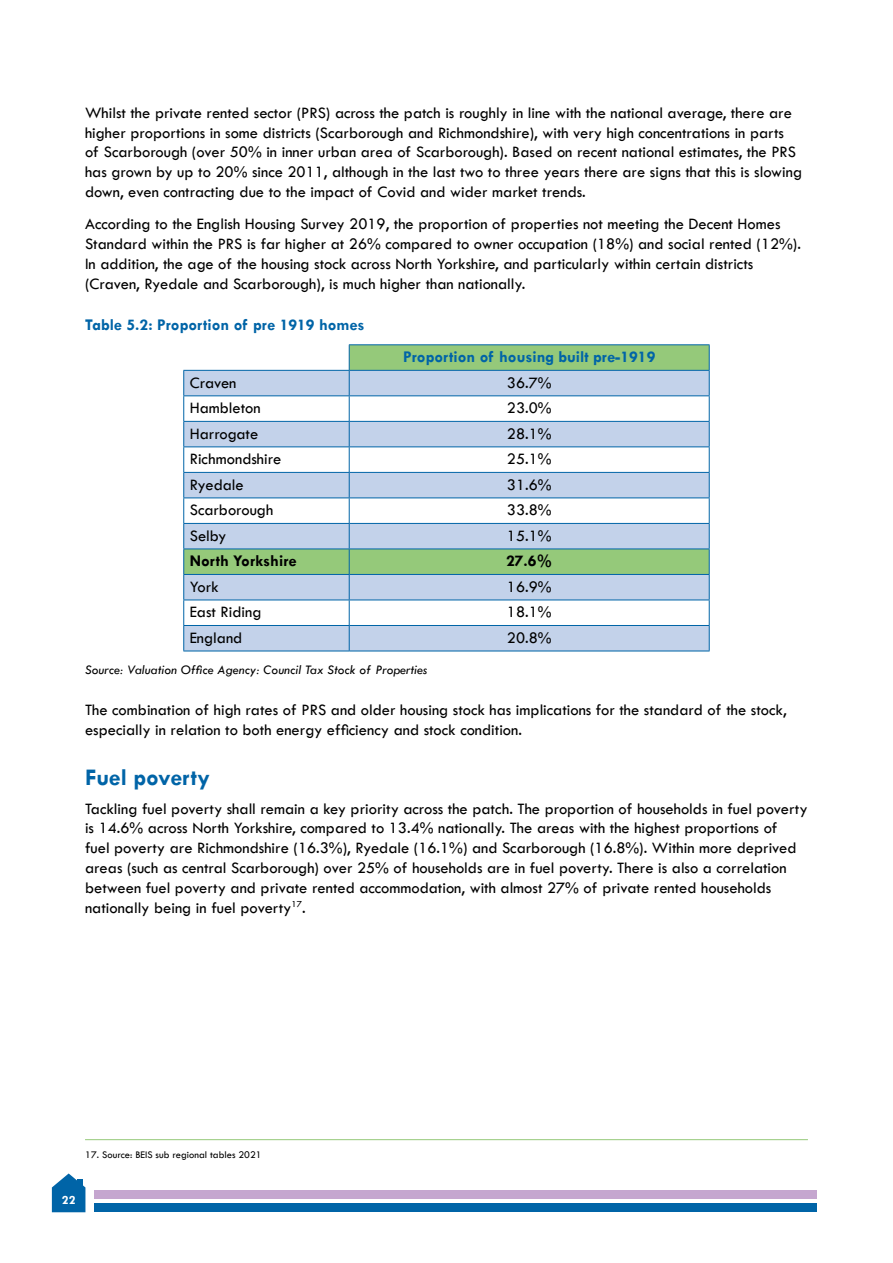
<style>
.page{position:relative;width:893px;height:1263px;background:#fff}
.page>*{position:absolute;margin:0;border:0;box-sizing:border-box;transform-origin:0 0}
.t1{font:700 24px "Tw Cen";color:#0064a7}
.t2{font:16.5px/19.8px "Tw Cen";color:#000}
.t3{font:700 16.5px "Tw Cen";color:#0064a7}
.t4{font:700 16.5px "Tw Cen";color:#000}
.t5{font:italic 13.5px "Tw Cen";color:#000}
.t6{font:700 12.75px "Tw Cen";color:#fff}
.t7{font:10.5px "Tw Cen";color:#000}
</style>
<div class="page">
<div style="left:94px;top:1203px;width:722px;height:9px;background:#0064a7"></div>
<div style="left:94px;top:1191px;width:722px;height:8px;background:#c5a6cf"></div>
<svg style="left:52px;top:1173px;width:33px;height:39px"></svg>
<svg style="left:184px;top:345px;width:525px;height:25px;fill:#95c97a"></svg>
<svg style="left:184px;top:371px;width:525px;height:280px;fill:#c3d2ea"></svg>
<hr style="left:349px;top:344px;width:361px;height:1px;background:#0064a7">
<hr style="left:183px;top:370px;width:166px;height:1px;background:#0064a7">
<hr style="left:349px;top:370px;width:361px;height:1px;background:#0064a7">
<hr style="left:183px;top:395px;width:166px;height:1px;background:#0064a7">
<hr style="left:349px;top:395px;width:361px;height:1px;background:#0064a7">
<hr style="left:183px;top:421px;width:166px;height:1px;background:#0064a7">
<hr style="left:349px;top:421px;width:361px;height:1px;background:#0064a7">
<hr style="left:183px;top:446px;width:166px;height:1px;background:#0064a7">
<hr style="left:349px;top:446px;width:361px;height:1px;background:#0064a7">
<hr style="left:183px;top:472px;width:166px;height:1px;background:#0064a7">
<hr style="left:349px;top:472px;width:361px;height:1px;background:#0064a7">
<hr style="left:183px;top:497px;width:166px;height:1px;background:#0064a7">
<hr style="left:349px;top:497px;width:361px;height:1px;background:#0064a7">
<hr style="left:183px;top:523px;width:166px;height:1px;background:#0064a7">
<hr style="left:349px;top:523px;width:361px;height:1px;background:#0064a7">
<hr style="left:183px;top:548px;width:166px;height:1px;background:#0064a7">
<hr style="left:349px;top:548px;width:361px;height:1px;background:#0064a7">
<hr style="left:183px;top:574px;width:166px;height:1px;background:#0064a7">
<hr style="left:349px;top:574px;width:361px;height:1px;background:#0064a7">
<hr style="left:183px;top:600px;width:166px;height:1px;background:#0064a7">
<hr style="left:349px;top:600px;width:361px;height:1px;background:#0064a7">
<hr style="left:183px;top:625px;width:166px;height:1px;background:#0064a7">
<svg style="left:183px;top:371px;width:1px;height:280px"></svg>
<hr style="left:349px;top:625px;width:361px;height:1px;background:#0064a7">
<svg style="left:349px;top:345px;width:1px;height:306px"></svg>
<svg style="left:709px;top:345px;width:1px;height:306px"></svg>
<hr style="left:183px;top:651px;width:166px;height:1px;background:#0064a7">
<hr style="left:349px;top:651px;width:361px;height:1px;background:#0064a7">
<hr style="left:85px;top:1139px;width:723px;height:1px;background:#95c97a">
<p class="t2" style="left:85px;top:103px;width:719px">Whilst the private rented sector (PRS) across the patch is roughly in line with the national average, there are higher proportions in some districts (Scarborough and Richmondshire), with very high concentrations in parts<br>of Scarborough (over 50% in inner urban area of Scarborough). Based on recent national estimates, the PRS has grown by up to 20% since 2011, although in the last two to three years there are signs that this is slowing down, even contracting due to the impact of Covid and wider market trends.</p>
<p class="t2" style="left:85px;top:214px;width:717px">According to the English Housing Survey 2019, the proportion of properties not meeting the Decent Homes Standard within the PRS is far higher at 26% compared to owner occupation (18%) and social rented (12%).<br>In addition, the age of the housing stock across North Yorkshire, and particularly within certain districts (Craven, Ryedale and Scarborough), is much higher than nationally.</p>
<p class="t3" style="left:85px;top:315px;width:281px">Table 5.2: Proportion of pre 1919 homes</p>
<p class="t3" style="left:403px;top:347px;width:254px">Proportion of housing built pre-1919</p>
<p class="t2" style="left:190px;top:372px;width:48px">Craven</p>
<p class="t2" style="left:507px;top:372px;width:46px">36.7%</p>
<p class="t2" style="left:190px;top:398px;width:72px">Hambleton</p>
<p class="t2" style="left:507px;top:398px;width:46px">23.0%</p>
<p class="t2" style="left:190px;top:424px;width:70px">Harrogate</p>
<p class="t2" style="left:507px;top:424px;width:46px">28.1%</p>
<p class="t2" style="left:190px;top:449px;width:93px">Richmondshire</p>
<p class="t2" style="left:507px;top:449px;width:46px">25.1%</p>
<p class="t2" style="left:190px;top:475px;width:56px">Ryedale</p>
<p class="t2" style="left:507px;top:475px;width:46px">31.6%</p>
<p class="t2" style="left:190px;top:500px;width:85px">Scarborough</p>
<p class="t2" style="left:507px;top:500px;width:46px">33.8%</p>
<p class="t2" style="left:190px;top:526px;width:38px">Selby</p>
<p class="t2" style="left:507px;top:526px;width:46px">15.1%</p>
<p class="t4" style="left:190px;top:551px;width:108px">North Yorkshire</p>
<p class="t4" style="left:506px;top:551px;width:48px">27.6%</p>
<p class="t2" style="left:190px;top:577px;width:31px">York</p>
<p class="t2" style="left:507px;top:577px;width:46px">16.9%</p>
<p class="t2" style="left:190px;top:602px;width:73px">East Riding</p>
<p class="t2" style="left:507px;top:602px;width:46px">18.1%</p>
<p class="t2" style="left:190px;top:628px;width:54px">England</p>
<p class="t2" style="left:507px;top:628px;width:46px">20.8%</p>
<p class="t5" style="left:85px;top:662px;width:344px">Source: Valuation Office Agency: Council Tax Stock of Properties</p>
<p class="t2" style="left:85px;top:700px;width:703px">The combination of high rates of PRS and older housing stock has implications for the standard of the stock, especially in relation to both energy efficiency and stock condition.</p>
<h1 class="t1" style="left:85px;top:763px;width:126px">Fuel poverty</h1>
<p class="t2" style="left:85px;top:798px;width:724px">Tackling fuel poverty shall remain a key priority across the patch. The proportion of households in fuel poverty is 14.6% across North Yorkshire, compared to 13.4% nationally. The areas with the highest proportions of<br>fuel poverty are Richmondshire (16.3%), Ryedale (16.1%) and Scarborough (16.8%). Within more deprived areas (such as central Scarborough) over 25% of households are in fuel poverty. There is also a correlation between fuel poverty and private rented accommodation, with almost 27% of private rented households nationally being in fuel poverty<sup>17</sup>.</p>
<p class="t7" style="left:85px;top:1148px;width:178px">17. Source: BEIS sub regional tables 2021</p>
<p class="t6" style="left:62px;top:1192px;width:15px">22</p>
</div>
